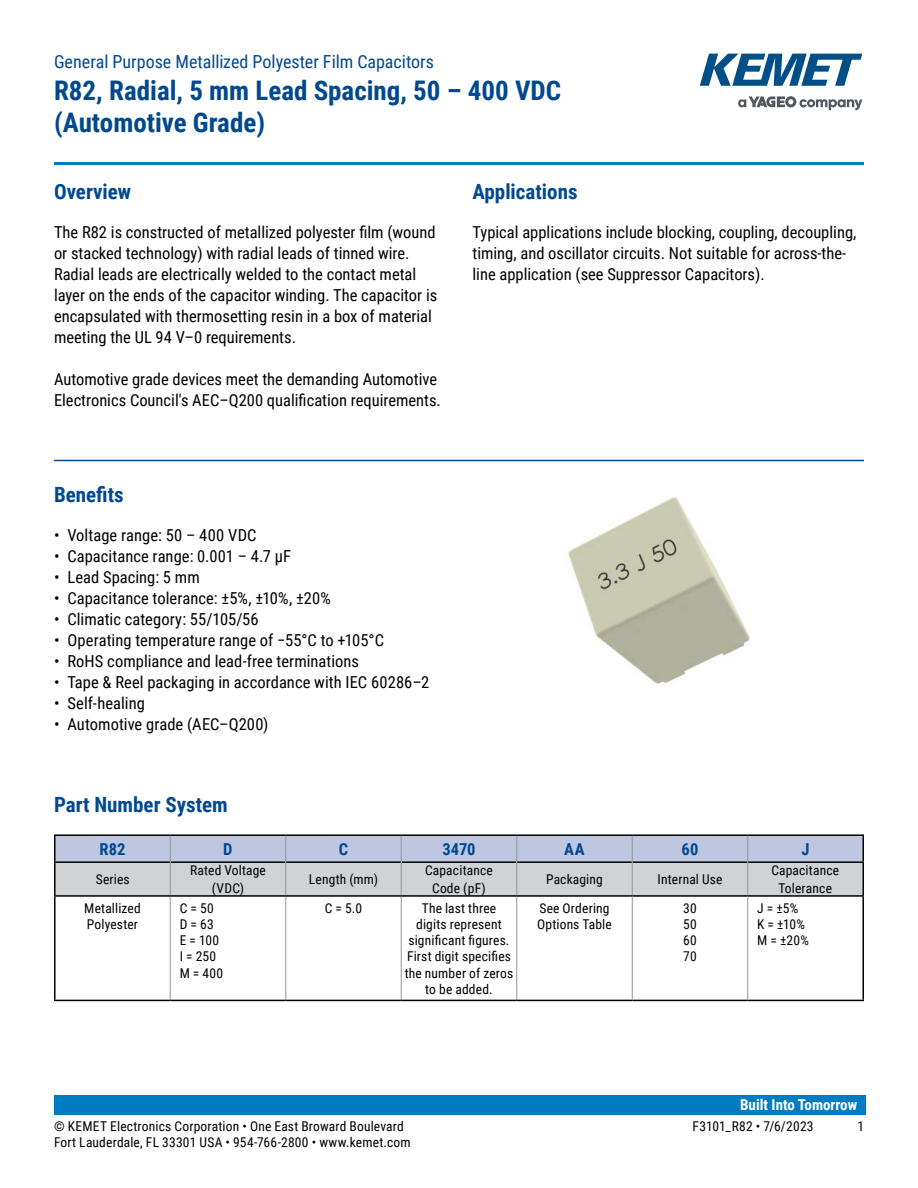
<style>
.page{position:relative;width:918px;height:1188px;background:#fff}
.page>*{position:absolute;margin:0;border:0;box-sizing:border-box;transform-origin:0 0}
.t1{font:700 27px/32.4px "Roboto Condensed";color:#004990}
.t2{font:700 21px "Roboto Condensed";color:#004990}
.t3{font:18px "Roboto Condensed";color:#004990}
.t4{font:16.5px/21px "Roboto Condensed";color:#000}
.t5{font:700 16.5px "Roboto Condensed";color:#004990}
.t6{font:700 15px "Roboto Condensed";color:#fff}
.t7{font:13.5px/16.2px "Roboto Condensed";letter-spacing:.015em;color:#000}
</style>
<div class="page">
<svg style="left:738px;top:96px;width:124px;height:14px"></svg>
<svg style="left:700px;top:54px;width:162px;height:32px"></svg>
<hr style="left:54px;top:162px;width:810px;height:3px;background:#007cc2">
<div style="left:54px;top:1095px;width:811px;height:20px;background:#007cc2"></div>
<hr style="left:54px;top:460px;width:810px;height:1px;background:#004990">
<hr style="left:54px;top:861px;width:116px;height:2px;background:#000">
<hr style="left:170px;top:897px;width:1px;height:103px;background:#939597">
<hr style="left:285px;top:897px;width:1px;height:103px;background:#939597">
<hr style="left:401px;top:897px;width:1px;height:103px;background:#939597">
<hr style="left:516px;top:897px;width:1px;height:103px;background:#939597">
<hr style="left:54px;top:895px;width:116px;height:2px;background:#000">
<hr style="left:170px;top:895px;width:116px;height:2px;background:#000">
<hr style="left:286px;top:895px;width:115px;height:2px;background:#000">
<hr style="left:401px;top:895px;width:116px;height:2px;background:#000">
<hr style="left:517px;top:895px;width:115px;height:2px;background:#000">
<hr style="left:748px;top:895px;width:116px;height:2px;background:#000">
<hr style="left:54px;top:834px;width:116px;height:2px;background:#000">
<hr style="left:54px;top:836px;width:2px;height:25px;background:#000">
<hr style="left:170px;top:834px;width:116px;height:2px;background:#000">
<hr style="left:286px;top:834px;width:115px;height:2px;background:#000">
<hr style="left:401px;top:834px;width:116px;height:2px;background:#000">
<hr style="left:517px;top:834px;width:115px;height:2px;background:#000">
<hr style="left:632px;top:834px;width:116px;height:2px;background:#000">
<hr style="left:748px;top:834px;width:116px;height:2px;background:#000">
<svg style="left:55px;top:835px;width:809px;height:61px;background:#bec1cc"></svg>
<hr style="left:54px;top:863px;width:2px;height:32px;background:#000">
<hr style="left:863px;top:863px;width:1px;height:32px;background:#000">
<hr style="left:54px;top:897px;width:2px;height:103px;background:#000">
<hr style="left:863px;top:897px;width:1px;height:103px;background:#000">
<hr style="left:54px;top:1000px;width:116px;height:1px;background:#000">
<hr style="left:170px;top:1000px;width:116px;height:1px;background:#000">
<hr style="left:286px;top:1000px;width:115px;height:1px;background:#000">
<hr style="left:401px;top:1000px;width:116px;height:1px;background:#000">
<hr style="left:517px;top:1000px;width:115px;height:1px;background:#000">
<hr style="left:748px;top:1000px;width:116px;height:1px;background:#000">
<hr style="left:632px;top:895px;width:116px;height:2px;background:#000">
<hr style="left:632px;top:1000px;width:116px;height:1px;background:#000">
<hr style="left:632px;top:897px;width:1px;height:103px;background:#939597">
<hr style="left:747px;top:897px;width:1px;height:103px;background:#939597">
<img style="left:568px;top:497px;width:182px;height:187px">
<p class="t3" style="left:54px;top:53px;width:381px">General Purpose Metallized Polyester Film Capacitors</p>
<h1 class="t1" style="left:54px;top:76px;width:509px">R82, Radial, 5 mm Lead Spacing, 50 – 400 VDC (Automotive Grade)</h1>
<p class="t2" style="left:54px;top:183px;width:79px">Overview</p>
<p class="t4" style="left:54px;top:221px;width:385px">The R82 is constructed of metallized polyester 昀椀lm (wound or stacked technology) with radial leads of tinned wire.<br>Radial leads are electrically welded to the contact metal layer on the ends of the capacitor winding. The capacitor is encapsulated with thermosetting resin in a box of material meeting the UL 94 V–0 requirements.</p>
<p class="t4" style="left:54px;top:370px;width:388px">Automotive grade devices meet the demanding Automotive<br>Electronics Council's AEC–Q200 quali昀椀cation requirements.</p>
<p class="t2" style="left:54px;top:480px;width:71px">Bene昀椀ts</p>
<p class="t4" style="left:54px;top:526px;width:204px">• Voltage range: 50 – 400 VDC</p>
<p class="t4" style="left:54px;top:547px;width:238px">• Capacitance range: 0.001 – 4.7 µF</p>
<p class="t4" style="left:54px;top:568px;width:147px">• Lead Spacing: 5 mm</p>
<p class="t4" style="left:54px;top:589px;width:278px">• Capacitance tolerance: ±5%, ±10%, ±20%</p>
<p class="t4" style="left:54px;top:610px;width:206px">• Climatic category: 55/105/56</p>
<p class="t4" style="left:54px;top:629px;width:332px">• Operating temperature range of −55°C to +105°C</p>
<p class="t4" style="left:54px;top:652px;width:306px">• RoHS compliance and lead-free terminations</p>
<p class="t4" style="left:54px;top:673px;width:377px">• Tape &amp; Reel packaging in accordance with IEC 60286–2</p>
<p class="t4" style="left:54px;top:694px;width:92px">• Self-healing</p>
<p class="t4" style="left:54px;top:715px;width:216px">• Automotive grade (AEC–Q200)</p>
<p class="t2" style="left:472px;top:177px;width:107px">Applications</p>
<p class="t4" style="left:472px;top:223px;width:385px">Typical applications include blocking, coupling, decoupling, timing, and oscillator circuits. Not suitable for across-the&shy;line application (see Suppressor Capacitors).</p>
<p class="t2" style="left:54px;top:790px;width:175px">Part Number System</p>
<p class="t5" style="left:100px;top:842px;width:27px">R82</p>
<p class="t5" style="left:223px;top:842px;width:11px">D</p>
<p class="t5" style="left:339px;top:842px;width:11px">C</p>
<p class="t5" style="left:442px;top:842px;width:35px">3470</p>
<p class="t5" style="left:564px;top:842px;width:22px">AA</p>
<p class="t5" style="left:682px;top:842px;width:18px">60</p>
<p class="t5" style="left:801px;top:842px;width:10px">J</p>
<p class="t7" style="left:96px;top:872px;width:35px">Series</p>
<p class="t7" style="left:190px;top:862px;width:77px;line-height:18px;text-align:center">Rated Voltage (VDC)</p>
<p class="t7" style="left:309px;top:872px;width:71px">Length (mm)</p>
<p class="t7" style="left:425px;top:862px;width:69px;line-height:18px;text-align:center">Capacitance<br>Code (pF)</p>
<p class="t7" style="left:546px;top:872px;width:58px">Packaging</p>
<p class="t7" style="left:658px;top:872px;width:66px">Internal Use</p>
<p class="t7" style="left:771px;top:862px;width:69px;line-height:18px;text-align:center">Capacitance<br>Tolerance</p>
<p class="t7" style="left:84px;top:901px;width:58px">Metallized<br>Polyester</p>
<p class="t7" style="left:180px;top:901px;width:45px">C = 50<br>D = 63<br>E = 100<br>I = 250<br>M = 400</p>
<p class="t7" style="left:325px;top:901px;width:39px">C = 5.0</p>
<p class="t7" style="left:405px;top:901px;width:110px;text-align:center">The last three<br>digits represent signi昀椀cant 昀椀gures.<br>First digit speci昀椀es the number of zeros to be added.</p>
<p class="t7" style="left:537px;top:901px;width:76px">See Ordering<br>Options Table</p>
<p class="t7" style="left:683px;top:901px;width:15px;text-align:justify">30<br>50<br>60<br>70</p>
<p class="t7" style="left:757px;top:901px;width:53px">J = ±5%<br>K = ±10%<br>M = ±20%</p>
<p class="t7" style="left:54px;top:1119px;width:358px">© KEMET Electronics Corporation • One East Broward Boulevard<br>Fort Lauderdale, FL 33301 USA • 954-766-2800 • www.kemet.com</p>
<p class="t6" style="left:740px;top:1096px;width:119px">Built Into Tomorrow</p>
<p class="t7" style="left:693px;top:1119px;width:123px">F3101_R82 • 7/6/2023</p>
<p class="t7" style="left:857px;top:1119px;width:8px">1</p>
</div>
